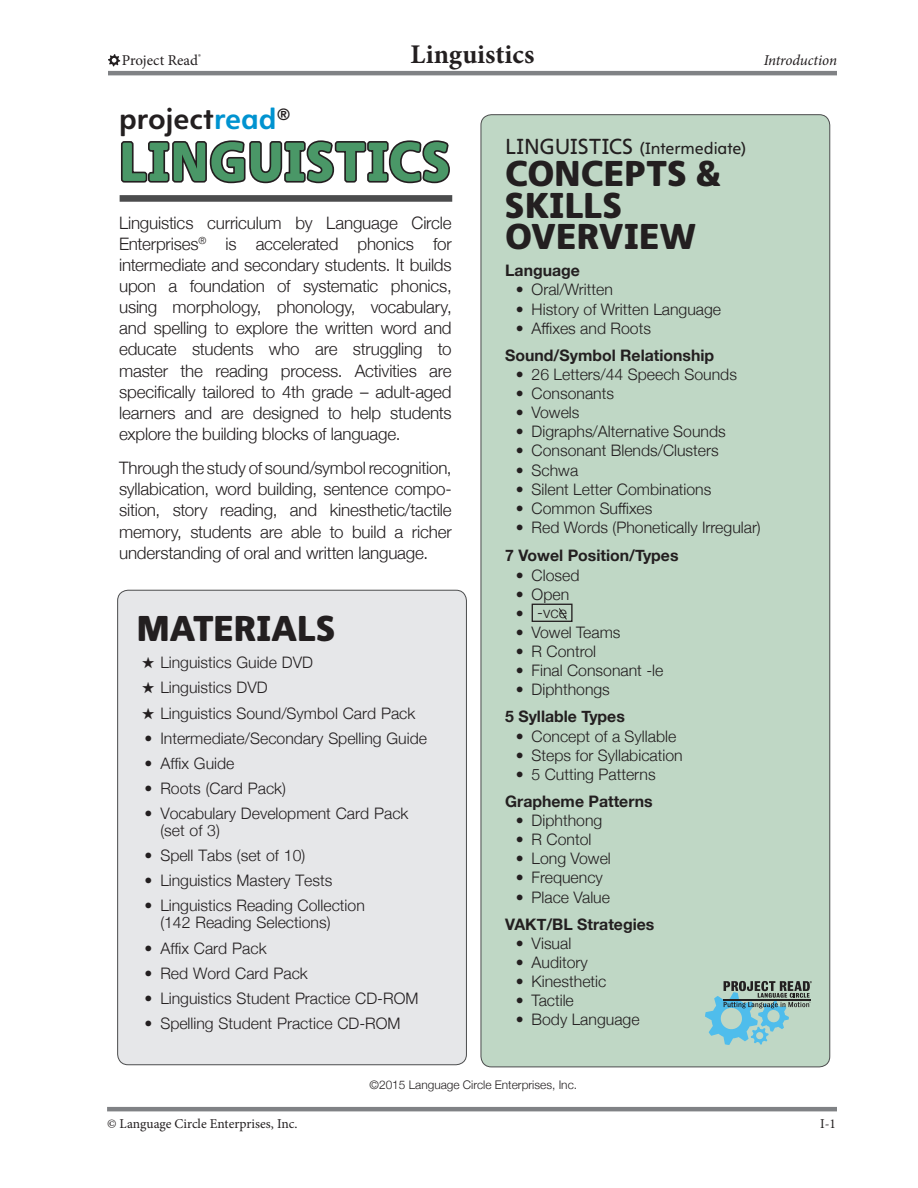
<style>
.page{position:relative;width:918px;height:1188px;background:#fff}
.page>*{position:absolute;margin:0;border:0;box-sizing:border-box;transform-origin:0 0}
.t1{font:900 53.25px "Heinemann LC";letter-spacing:.015em;color:#4a9767;scale:.95 1}
.Outline_1{font:900 34.8px/31.7px "Heinemann LC";color:#231f20}
.Text{font:900 34.8px "Heinemann LC";letter-spacing:-.015em;color:#231f20}
.t2{font:700 27.75px "Heinemann LC";color:#231f20}
.t3{font:700 27px "Minion Pro";color:#231f20}
.Text-2{font:300 17.1px/21.1px "Helvetica Neue";letter-spacing:-.01em;color:#231f20;text-align:justify}
.Outline_2{font:300 15.9px/17.1px "Helvetica Neue";color:#231f20}
.Outline_1-2{font:700 15.9px "Helvetica Neue";color:#231f20}
.Outline_1-3{font:15.9px "Heinemann LC";letter-spacing:-.005em;color:#231f20}
.t4{font:15px "Minion Pro";letter-spacing:.005em;color:#231f20}
.t5{font:italic 15px "Minion Pro";letter-spacing:-.01em;color:#231f20}
.t6{font:13.5px "Minion Pro";color:#231f20}
.t7{font:300 11.85px "Helvetica Neue";color:#231f20}
.s1{color:#0093d0}
.s2{font-size:21.15px}
</style>
<div class="page">
<hr style="left:107px;top:1107px;width:730px;height:4px;background:#808285">
<hr style="left:108px;top:71px;width:729px;height:4px;background:#808285">
<svg style="left:108px;top:54px;width:12px;height:12px"></svg>
<div style="left:481px;top:115px;width:349px;height:952px;background:#bfd7c5;border-radius:11px"></div>
<div style="left:532px;top:604px;width:41px;height:18px;border:1px solid #231f20"></div>
<svg style="left:559px;top:608px;width:8px;height:12px"></svg>
<div style="left:118px;top:590px;width:348px;height:475px;background:#e6e7e9;border-radius:11px"></div>
<svg style="left:705px;top:981px;width:107px;height:64px"></svg>
<svg style="left:121px;top:140px;width:329px;height:44px"></svg>
<div style="left:120px;top:195px;width:332px;height:7px;background:#4b4c4d"></div>
<p class="t4" style="left:122px;top:50px;width:81px">Project Read<sup>®</sup></p>
<h3 class="t3" style="left:411px;top:35px;width:125px">Linguistics</h3>
<p class="t5" style="left:764px;top:50px;width:75px">Introduction</p>
<p class="t2" style="left:119px;top:102px;width:173px">project<span class="s1">read</span><sup>®</sup></p>
<p class="t1" style="left:119px;top:128px;width:351px">LINGUISTICS</p>
<p class="Text-2" style="left:119px;top:211px;width:334px">Linguistics curriculum by Language Circle Enterprises<sup>®</sup> is accelerated phonics for intermediate and secondary students. It builds upon a foundation of systematic phonics, using morphology, phonology, vocabulary, and spelling to explore the written word and educate students who are struggling to master the reading process. Activities are specifically tailored to 4th grade – adult-aged learners and are designed to help students explore the building blocks of language.</p>
<p class="Text-2" style="left:119px;top:456px;width:334px">Through the study of sound/symbol recognition, syllabication, word building, sentence compo&shy;sition, story reading, and kinesthetic/tactile memory, students are able to build a richer understanding of oral and written language.</p>
<p class="Text" style="left:137px;top:606px;width:201px">MATERIALS</p>
<p class="Outline_2" style="left:142px;top:653px;width:173px">★ Linguistics Guide DVD</p>
<p class="Outline_2" style="left:142px;top:678px;width:127px">★ Linguistics DVD</p>
<p class="Outline_2" style="left:142px;top:703px;width:275px">★ Linguistics Sound/Symbol Card Pack</p>
<p class="Outline_2" style="left:145px;top:728px;width:284px">• Intermediate/Secondary Spelling Guide</p>
<p class="Outline_2" style="left:145px;top:753px;width:91px">• Affix Guide</p>
<p class="Outline_2" style="left:145px;top:778px;width:143px">• Roots (Card Pack)</p>
<p class="Outline_2" style="left:160px;top:804px;width:250px;text-indent:-16px">• Vocabulary Development Card Pack (set of 3)</p>
<p class="Outline_2" style="left:145px;top:846px;width:162px">• Spell Tabs (set of 10)</p>
<p class="Outline_2" style="left:145px;top:871px;width:189px">• Linguistics Mastery Tests</p>
<p class="Outline_2" style="left:160px;top:896px;width:206px;text-indent:-16px">• Linguistics Reading Collection (142 Reading Selections)</p>
<p class="Outline_2" style="left:145px;top:938px;width:124px">• Affix Card Pack</p>
<p class="Outline_2" style="left:145px;top:963px;width:165px">• Red Word Card Pack</p>
<p class="Outline_2" style="left:145px;top:988px;width:275px">• Linguistics Student Practice CD-ROM</p>
<p class="Outline_2" style="left:145px;top:1013px;width:258px">• Spelling Student Practice CD-ROM</p>
<p class="Outline_1-3" style="left:505px;top:139px;width:243px"><span class="s2">LINGUISTICS</span> (Intermediate)</p>
<p class="Outline_1" style="left:505px;top:158px;width:218px">CONCEPTS &amp;<br>SKILLS<br>OVERVIEW</p>
<p class="Outline_1-2" style="left:505px;top:258px;width:76px">Language</p>
<p class="Outline_2" style="left:516px;top:280px;width:99px">• Oral/Written</p>
<p class="Outline_2" style="left:516px;top:299px;width:207px">• History of Written Language</p>
<p class="Outline_2" style="left:516px;top:318px;width:137px">• Affixes and Roots</p>
<p class="Outline_1-2" style="left:505px;top:343px;width:211px">Sound/Symbol Relationship</p>
<p class="Outline_2" style="left:516px;top:364px;width:223px">• 26 Letters/44 Speech Sounds</p>
<p class="Outline_2" style="left:516px;top:384px;width:100px">• Consonants</p>
<p class="Outline_2" style="left:516px;top:403px;width:65px">• Vowels</p>
<p class="Outline_2" style="left:516px;top:422px;width:212px">• Digraphs/Alternative Sounds</p>
<p class="Outline_2" style="left:516px;top:441px;width:204px">• Consonant Blends/Clusters</p>
<p class="Outline_2" style="left:516px;top:460px;width:64px">• Schwa</p>
<p class="Outline_2" style="left:516px;top:479px;width:197px">• Silent Letter Combinations</p>
<p class="Outline_2" style="left:516px;top:498px;width:138px">• Common Suffixes</p>
<p class="Outline_2" style="left:516px;top:518px;width:247px">• Red Words (Phonetically Irregular)</p>
<p class="Outline_1-2" style="left:505px;top:543px;width:175px">7 Vowel Position/Types</p>
<p class="Outline_2" style="left:516px;top:565px;width:65px">• Closed</p>
<p class="Outline_2" style="left:516px;top:584px;width:55px">• Open</p>
<p class="Outline_2" style="left:516px;top:603px;width:9px">•</p>
<p class="Outline_2" style="left:537px;top:602px;width:31px">-vce</p>
<p class="Outline_2" style="left:516px;top:623px;width:106px">• Vowel Teams</p>
<p class="Outline_2" style="left:516px;top:642px;width:82px">• R Control</p>
<p class="Outline_2" style="left:516px;top:661px;width:149px">• Final Consonant -le</p>
<p class="Outline_2" style="left:516px;top:680px;width:96px">• Diphthongs</p>
<p class="Outline_1-2" style="left:505px;top:704px;width:121px">5 Syllable Types</p>
<p class="Outline_2" style="left:516px;top:726px;width:162px">• Concept of a Syllable</p>
<p class="Outline_2" style="left:516px;top:745px;width:168px">• Steps for Syllabication</p>
<p class="Outline_2" style="left:516px;top:764px;width:141px">• 5 Cutting Patterns</p>
<p class="Outline_1-2" style="left:505px;top:789px;width:149px">Grapheme Patterns</p>
<p class="Outline_2" style="left:516px;top:811px;width:88px">• Diphthong</p>
<p class="Outline_2" style="left:516px;top:830px;width:77px">• R Contol</p>
<p class="Outline_2" style="left:516px;top:849px;width:97px">• Long Vowel</p>
<p class="Outline_2" style="left:516px;top:868px;width:89px">• Frequency</p>
<p class="Outline_2" style="left:516px;top:887px;width:96px">• Place Value</p>
<p class="Outline_1-2" style="left:505px;top:912px;width:151px">VAKT/BL Strategies</p>
<p class="Outline_2" style="left:516px;top:933px;width:57px">• Visual</p>
<p class="Outline_2" style="left:516px;top:953px;width:74px">• Auditory</p>
<p class="Outline_2" style="left:516px;top:972px;width:92px">• Kinesthetic</p>
<p class="Outline_2" style="left:516px;top:991px;width:60px">• Tactile</p>
<p class="Outline_2" style="left:516px;top:1010px;width:125px">• Body Language</p>
<p class="t7" style="left:370px;top:1075px;width:209px">©2015 Language Circle Enterprises, Inc.</p>
<p class="t6" style="left:107px;top:1115px;width:192px">© Language Circle Enterprises, Inc.</p>
<p class="t6" style="left:820px;top:1115px;width:17px">I-1</p>
</div>
